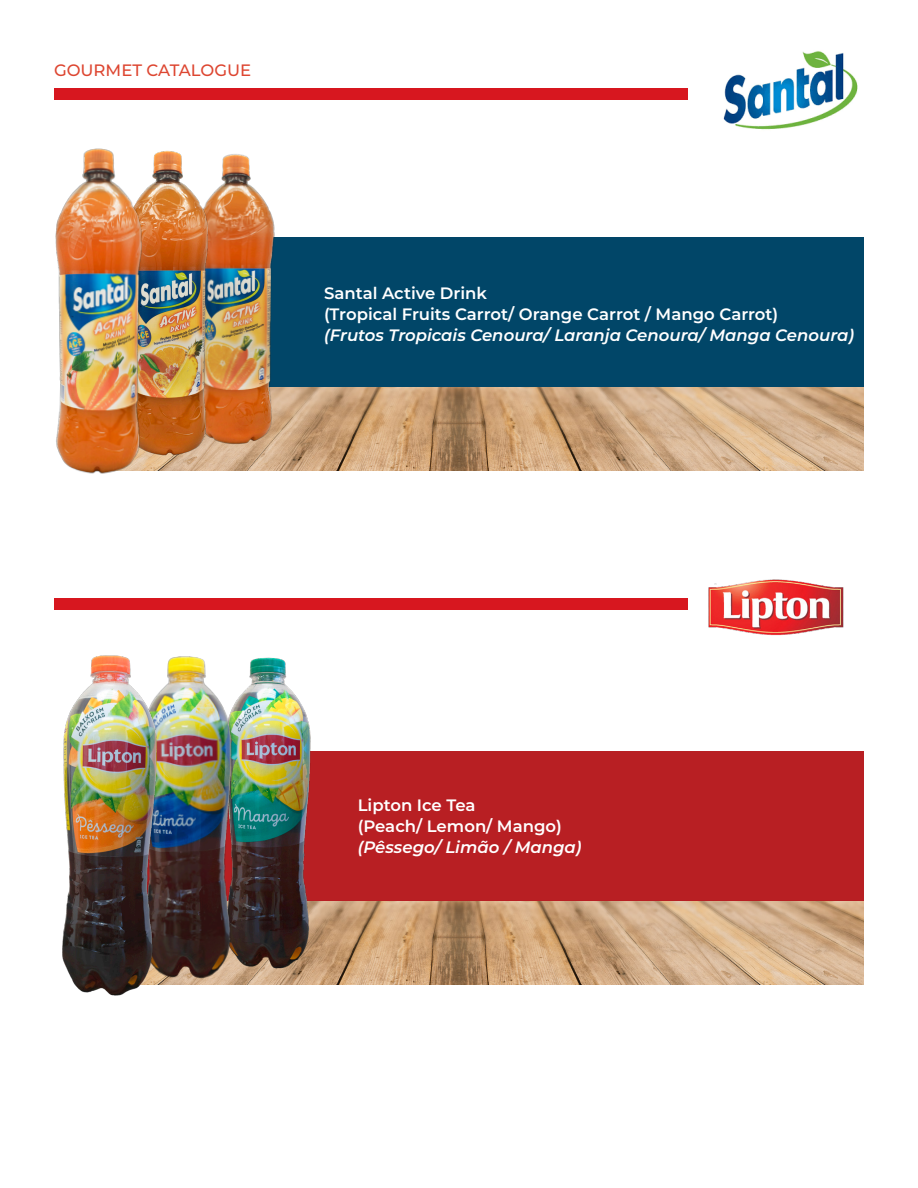
<style>
.page{position:relative;width:918px;height:1188px;background:#fff}
.page>*{position:absolute;margin:0;border:0;box-sizing:border-box;transform-origin:0 0}
.name{font:italic 600 16.5px/21px "Montserrat";color:#fff}
.name-2{font:600 16.5px "Montserrat";color:#fff}
.t1{font:500 16.5px "Montserrat";color:#dd4631}
.s1{font-style:normal}
</style>
<div class="page">
<img style="left:249px;top:900px;width:615px;height:84px">
<img style="left:142px;top:386px;width:722px;height:84px">
<div style="left:54px;top:88px;width:634px;height:11px;background:#d7171f"></div>
<div style="left:54px;top:598px;width:634px;height:12px;background:#d7171f"></div>
<img style="left:723px;top:51px;width:135px;height:79px">
<img style="left:708px;top:579px;width:136px;height:57px">
<div style="left:81px;top:237px;width:783px;height:149px;background:#014668"></div>
<div style="left:98px;top:751px;width:766px;height:149px;background:#b81f23"></div>
<img style="left:249px;top:657px;width:78px;height:323px">
<img style="left:207px;top:154px;width:81px;height:300px">
<img style="left:142px;top:151px;width:65px;height:313px">
<img style="left:55px;top:148px;width:87px;height:326px">
<img style="left:162px;top:656px;width:87px;height:329px">
<img style="left:62px;top:655px;width:100px;height:341px">
<p class="t1" style="left:54px;top:59px;width:199px">GOURMET CATALOGUE</p>
<p class="name-2" style="left:324px;top:281px;width:164px">Santal Active Drink</p>
<p class="name-2" style="left:324px;top:302px;width:456px">(Tropical Fruits Carrot/ Orange Carrot / Mango Carrot)</p>
<p class="name" style="left:324px;top:324px;width:532px">(Frutos Tropicais Cenoura/ Laranja Cenoura/ Manga Cenoura)</p>
<p class="name-2" style="left:358px;top:794px;width:119px">Lipton Ice Tea</p>
<p class="name" style="left:358px;top:815px;width:225px"><span class="s1">(Peach/ Lemon/ Mango) </span>(Pêssego/ Limão / Manga)</p>
</div>
